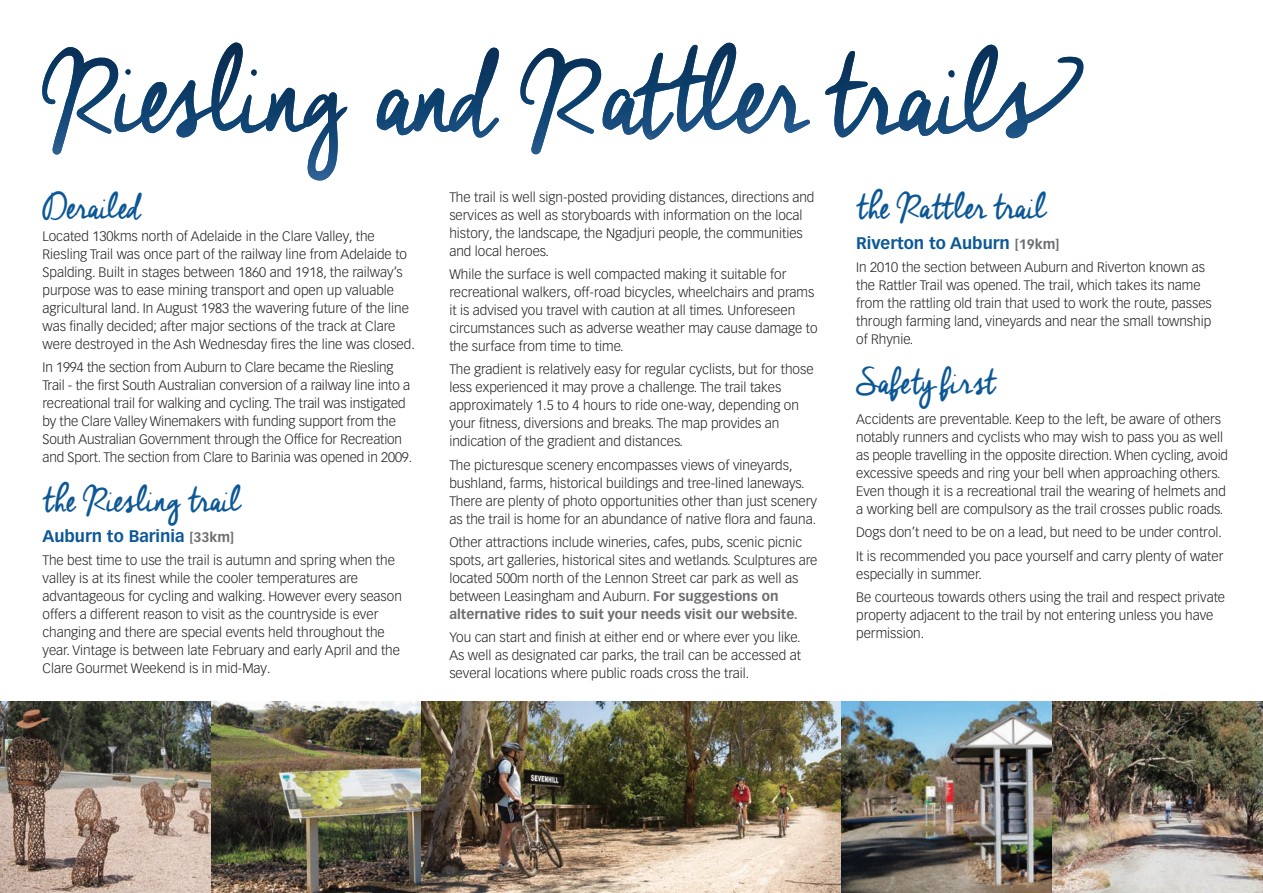
<style>
.page{position:relative;width:1263px;height:893px;background:#fff}
.page>*{position:absolute;margin:0;border:0;box-sizing:border-box;transform-origin:0 0}
.t1{font:36px "Cheddar Jack";letter-spacing:-.035em;color:#0c5896}
.t2{font:700 16.5px "Vectora LT Pro";color:#0c5896}
.t3{font:300 13.5px/18px "Vectora LT Pro";color:#231f20}
.s1{font-size:13.5px;color:#6c6d70}
.s2{font-weight:700;color:#6c6d70}
</style>
<div class="page">
<svg style="left:835px;top:129px;width:192px;height:9px"></svg>
<img style="left:825px;top:44px;width:258px;height:85px">
<img style="left:377px;top:47px;width:122px;height:91px">
<svg style="left:42px;top:47px;width:79px;height:108px"></svg>
<img style="left:121px;top:42px;width:226px;height:139px">
<svg style="left:520px;top:48px;width:141px;height:106px"></svg>
<img style="left:629px;top:42px;width:181px;height:92px">
<img style="left:0;top:702px;width:1263px;height:191px">
<h1 class="t1" style="left:43px;top:189px;width:102px">Derailed</h1>
<p class="t3" style="left:43px;top:228px;width:374px">Located 130kms north of Adelaide in the Clare Valley, the Riesling Trail was once part of the railway line from Adelaide to Spalding. Built in stages between 1860 and 1918, the railway’s purpose was to ease mining transport and open up valuable agricultural land. In August 1983 the wavering future of the line was finally decided; after major sections of the track at Clare were destroyed in the Ash Wednesday fires the line was closed.</p>
<p class="t3" style="left:43px;top:359px;width:371px">In 1994 the section from Auburn to Clare became the Riesling Trail - the first South Australian conversion of a railway line into a recreational trail for walking and cycling. The trail was instigated by the Clare Valley Winemakers with funding support from the South Australian Government through the Office for Recreation and Sport. The section from Clare to Barinia was opened in 2009.</p>
<h1 class="t1" style="left:43px;top:481px;width:200px">the Riesling trail</h1>
<p class="t2" style="left:43px;top:530px;width:193px">Auburn to Barinia <span class="s1">[33km]</span></p>
<p class="t3" style="left:43px;top:552px;width:361px">The best time to use the trail is autumn and spring when the valley is at its finest while the cooler temperatures are advantageous for cycling and walking. However every season offers a different reason to visit as the countryside is ever changing and there are special events held throughout the year. Vintage is between late February and early April and the Clare Gourmet Weekend is in mid-May.</p>
<p class="t3" style="left:449px;top:189px;width:367px">The trail is well sign-posted providing distances, directions and services as well as storyboards with information on the local history, the landscape, the Ngadjuri people, the communities and local heroes.</p>
<p class="t3" style="left:449px;top:267px;width:370px">While the surface is well compacted making it suitable for recreational walkers, off-road bicycles, wheelchairs and prams it is advised you travel with caution at all times. Unforeseen circumstances such as adverse weather may cause damage to the surface from time to time.</p>
<p class="t3" style="left:449px;top:362px;width:366px">The gradient is relatively easy for regular cyclists, but for those less experienced it may prove a challenge. The trail takes approximately 1.5 to 4 hours to ride one-way, depending on your fitness, diversions and breaks. The map provides an indication of the gradient and distances.</p>
<p class="t3" style="left:449px;top:457px;width:369px">The picturesque scenery encompasses views of vineyards, bushland, farms, historical buildings and tree-lined laneways.<br>There are plenty of photo opportunities other than just scenery as the trail is home for an abundance of native flora and fauna.</p>
<p class="t3" style="left:449px;top:534px;width:370px">Other attractions include wineries, cafes, pubs, scenic picnic spots, art galleries, historical sites and wetlands. Sculptures are located 500m north of the Lennon Street car park as well as between Leasingham and Auburn. <span class="s2">For suggestions on alternative rides to suit your needs visit our website.</span></p>
<p class="t3" style="left:449px;top:630px;width:353px;text-align:justify">You can start and finish at either end or where ever you like.<br>As well as designated car parks, the trail can be accessed at several locations where public roads cross the trail.</p>
<h1 class="t1" style="left:856px;top:189px;width:192px">the Rattler trail</h1>
<p class="t2" style="left:856px;top:237px;width:205px">Riverton to Auburn <span class="s1">[19km]</span></p>
<p class="t3" style="left:856px;top:260px;width:357px">In 2010 the section between Auburn and Riverton known as the Rattler Trail was opened. The trail, which takes its name from the rattling old train that used to work the route, passes through farming land, vineyards and near the small township of Rhynie.</p>
<h1 class="t1" style="left:856px;top:364px;width:144px">Safety first</h1>
<p class="t3" style="left:856px;top:411px;width:373px">Accidents are preventable. Keep to the left, be aware of others notably runners and cyclists who may wish to pass you as well as people travelling in the opposite direction. When cycling, avoid excessive speeds and ring your bell when approaching others.<br>Even though it is a recreational trail the wearing of helmets and a working bell are compulsory as the trail crosses public roads.</p>
<p class="t3" style="left:856px;top:522px;width:369px;line-height:23.2px">Dogs don’t need to be on a lead, but need to be under control.<br>It is recommended you pace yourself and carry plenty of water</p>
<p class="t3" style="left:856px;top:563px;width:370px;line-height:23.2px">especially in summer.<br>Be courteous towards others using the trail and respect private</p>
<p class="t3" style="left:856px;top:607px;width:359px">property adjacent to the trail by not entering unless you have permission.</p>
</div>
